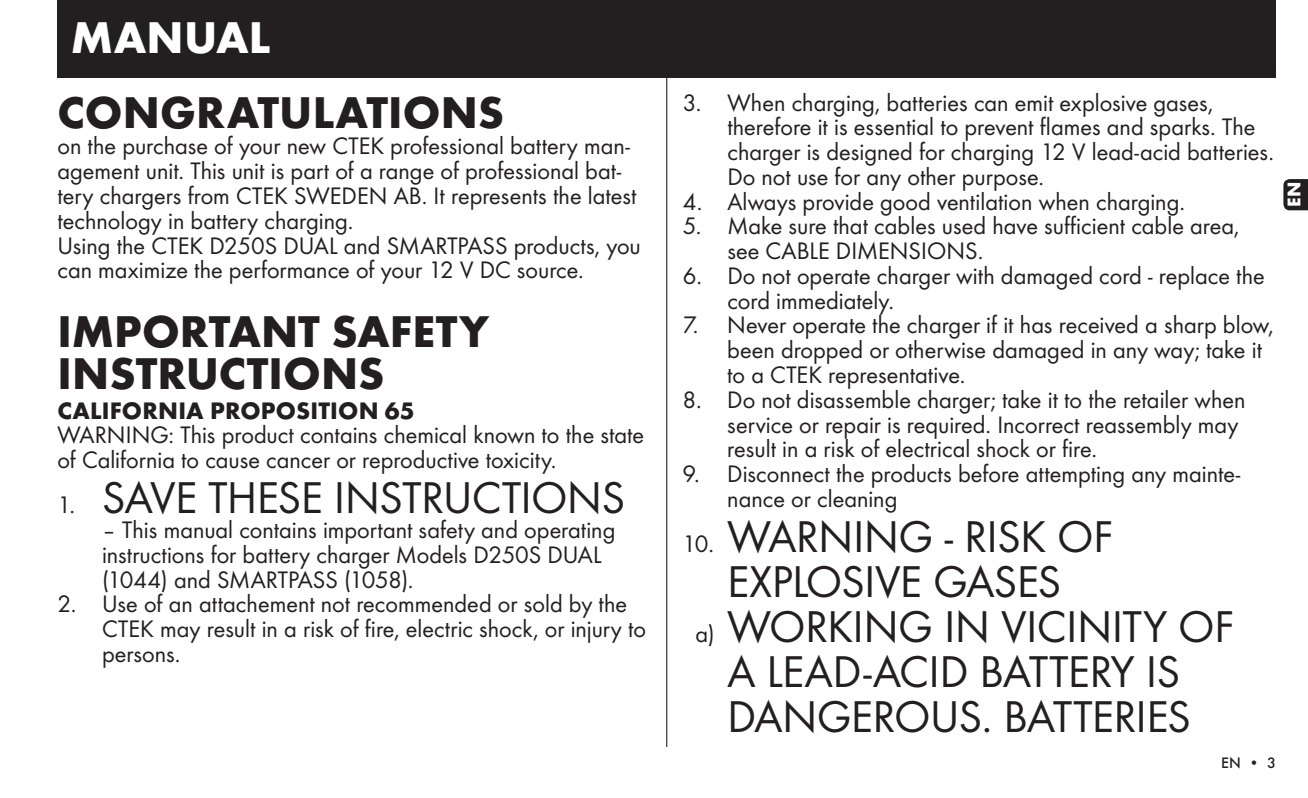
<style>
.page{position:relative;width:1308px;height:798px;background:#fff}
.page>*{position:absolute;margin:0;border:0;box-sizing:border-box;transform-origin:0 0}
.t1{font:46.12px "Futura Boo";letter-spacing:-.005em;color:#231f20}
.t2{font:700 46.12px/42.8px "Futura";color:#231f20}
.t3{font:700 46.12px "Futura";color:#fff}
.t4{font:24.75px/24.8px "Futura Boo";color:#231f20}
.t5{font:700 24.75px "Futura";color:#231f20}
.t6{font:700 19.12px "Futura";color:#fff}
.t7{font:500 15.75px "Futura";color:#231f20}
.s1{font-size:24.75px}
</style>
<div class="page">
<hr style="left:666px;top:51px;width:1px;height:695px;background:#231f20">
<svg style="left:1283px;top:179px;width:24px;height:31px"></svg>
<div style="left:57px;top:0;width:1219px;height:78px;background:#231f20"></div>
<h1 class="t3" style="left:71px;top:9px;width:201px">MANUAL</h1>
<h1 class="t2" style="left:57px;top:91px;width:448px">CONGRATULATIONS</h1>
<p class="t4" style="left:57px;top:134px;width:585px">on the purchase of your new CTEK professional battery man&shy;agement unit. This unit is part of a range of professional bat&shy;tery chargers from CTEK SWEDEN AB. It represents the latest technology in battery charging.<br>Using the CTEK D250S DUAL and SMARTPASS products, you can maximize the performance of your 12 V DC source.</p>
<h1 class="t2" style="left:57px;top:309px;width:433px">IMPORTANT SAFETY<br>INSTRUCTIONS</h1>
<p class="t5" style="left:57px;top:395px;width:31px">CALIFORNIA</p>
<p class="t5" style="left:210px;top:395px;width:32px">PROPOSITION</p>
<p class="t5" style="left:385px;top:395px;width:31px">65</p>
<p class="t4" style="left:57px;top:422px;width:588px">WARNING: This product contains chemical known to the state of California to cause cancer or reproductive toxicity.</p>
<h1 class="t1" style="left:57px;top:470px;width:569px"><span class="s1">1.</span> SAVE THESE INSTRUCTIONS</h1>
<p class="t4" style="left:102px;top:517px;width:515px">– This manual contains important safety and operating instructions for battery charger Models D250S DUAL (1044) and SMARTPASS (1058).</p>
<p class="t4" style="left:102px;top:591px;width:545px;text-indent:-45px">2. Use of an attachement not recommended or sold by the<br>CTEK may result in a risk of fire, electric shock, or injury to persons.</p>
<p class="t4" style="left:727px;top:90px;width:548px;text-indent:-45px">3. When charging, batteries can emit explosive gases, therefore it is essential to prevent flames and sparks. The charger is designed for charging 12 V lead-acid batteries.<br>Do not use for any other purpose.</p>
<p class="t4" style="left:682px;top:189px;width:504px">4. Always provide good ventilation when charging.</p>
<p class="t4" style="left:727px;top:213px;width:514px;text-indent:-45px">5. Make sure that cables used have sufficient cable area, see CABLE DIMENSIONS.</p>
<p class="t4" style="left:727px;top:263px;width:539px;text-indent:-45px">6. Do not operate charger with damaged cord - replace the cord immediately.</p>
<p class="t4" style="left:727px;top:312px;width:548px;text-indent:-45px">7. Never operate the charger if it has received a sharp blow, been dropped or otherwise damaged in any way; take it to a CTEK representative.</p>
<p class="t4" style="left:727px;top:387px;width:520px;text-indent:-45px">8. Do not disassemble charger; take it to the retailer when service or repair is required. Incorrect reassembly may result in a risk of electrical shock or fire.</p>
<p class="t4" style="left:727px;top:461px;width:514px;text-indent:-45px">9. Disconnect the products before attempting any mainte&shy;nance or cleaning</p>
<h1 class="t1" style="left:682px;top:509px;width:431px"><span class="s1">10.</span> WARNING - RISK OF</h1>
<h1 class="t1" style="left:727px;top:554px;width:335px">EXPLOSIVE GASES</h1>
<h1 class="t1" style="left:695px;top:599px;width:540px"><span class="s1">a)</span> WORKING IN VICINITY OF</h1>
<h1 class="t1" style="left:727px;top:644px;width:454px">A LEAD-ACID BATTERY IS</h1>
<h1 class="t1" style="left:727px;top:689px;width:465px">DANGEROUS. BATTERIES</h1>
<p class="t7" style="left:1221px;top:753px;width:56px">EN • 3</p>
<p class="t6" style="left:1282px;top:207px;width:27px;rotate:-90deg">EN</p>
</div>
